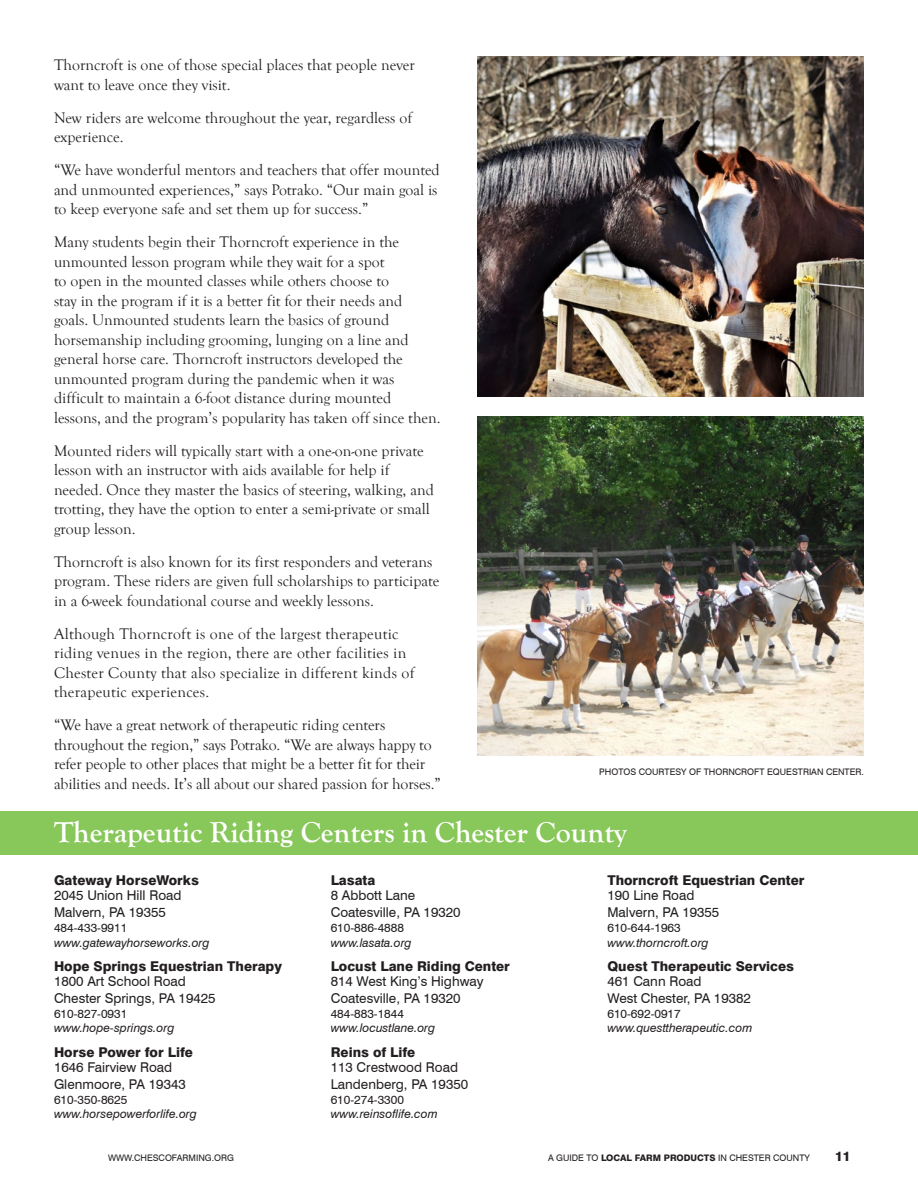
<style>
.page{position:relative;width:918px;height:1188px;background:#fff}
.page>*{position:absolute;margin:0;border:0;box-sizing:border-box;transform-origin:0 0}
.t1{font:700 30px "Goudy Old Style T";color:#fff}
.pc-Body_text{font:15.75px/19.5px "Goudy Old Style T";color:#231f20}
.D-_List-_address__ho{font:13.5px "Swiss 721 BT";color:#231f20}
.D-_Listing_vendor_na{font:800 13.5px "Swiss 721 BT";color:#231f20}
.D-_listing_web_etc{font:italic 12px "Swiss 721 BT";color:#231f20}
.D-_listing_phone{font:12px "Swiss 721 BT";color:#231f20}
.D-footer{font:9px "Swiss 721 BT";color:#231f20}
.s1{font-weight:800}
</style>
<div class="page">
<div style="left:0;top:811px;width:918px;height:44px;background:#88c75a"></div>
<img style="left:477px;top:416px;width:387px;height:340px">
<img style="left:477px;top:56px;width:387px;height:340px">
<p class="pc-Body_text" style="left:54px;top:56px;width:362px">Thorncroft is one of those special places that people never want to leave once they visit.</p>
<p class="pc-Body_text" style="left:54px;top:108px;width:359px">New riders are welcome throughout the year, regardless of experience.</p>
<p class="pc-Body_text" style="left:54px;top:161px;width:387px">“We have wonderful mentors and teachers that offer mounted and unmounted experiences,” says Potrako. “Our main goal is to keep everyone safe and set them up for success.”</p>
<p class="pc-Body_text" style="left:54px;top:233px;width:388px">Many students begin their Thorncroft experience in the unmounted lesson program while they wait for a spot<br>to open in the mounted classes while others choose to<br>stay in the program if it is a better fit for their needs and goals. Unmounted students learn the basics of ground horsemanship including grooming, lunging on a line and general horse care. Thorncroft instructors developed the unmounted program during the pandemic when it was difficult to maintain a 6-foot distance during mounted lessons, and the program’s popularity has taken off since then.</p>
<p class="pc-Body_text" style="left:54px;top:441px;width:381px">Mounted riders will typically start with a one-on-one private lesson with an instructor with aids available for help if needed. Once they master the basics of steering, walking, and trotting, they have the option to enter a semi-private or small group lesson.</p>
<p class="pc-Body_text" style="left:54px;top:552px;width:387px">Thorncroft is also known for its first responders and veterans program. These riders are given full scholarships to participate in a 6-week foundational course and weekly lessons.</p>
<p class="pc-Body_text" style="left:54px;top:624px;width:362px">Although Thorncroft is one of the largest therapeutic riding venues in the region, there are other facilities in Chester County that also specialize in different kinds of therapeutic experiences.</p>
<p class="pc-Body_text" style="left:54px;top:716px;width:388px">“We have a great network of therapeutic riding centers throughout the region,” says Potrako. “We are always happy to refer people to other places that might be a better fit for their abilities and needs. It’s all about our shared passion for horses.”</p>
<p class="t1" style="left:54px;top:815px;width:574px">Therapeutic Riding Centers in Chester County</p>
<p class="D-_Listing_vendor_na" style="left:54px;top:872px;width:147px">Gateway HorseWorks</p>
<p class="D-_List-_address__ho" style="left:54px;top:887px;width:129px">2045 Union Hill Road</p>
<p class="D-_List-_address__ho" style="left:54px;top:904px;width:113px">Malvern, PA 19355</p>
<p class="D-_listing_phone" style="left:54px;top:921px;width:75px">484-433-9911</p>
<p class="D-_listing_web_etc" style="left:54px;top:935px;width:157px">www.gatewayhorseworks.org</p>
<p class="D-_Listing_vendor_na" style="left:54px;top:958px;width:229px">Hope Springs Equestrian Therapy</p>
<p class="D-_List-_address__ho" style="left:54px;top:973px;width:134px">1800 Art School Road</p>
<p class="D-_List-_address__ho" style="left:54px;top:990px;width:163px">Chester Springs, PA 19425</p>
<p class="D-_listing_phone" style="left:54px;top:1006px;width:75px">610-827-0931</p>
<p class="D-_listing_web_etc" style="left:54px;top:1021px;width:122px">www.hope-springs.org</p>
<p class="D-_Listing_vendor_na" style="left:54px;top:1044px;width:140px">Horse Power for Life</p>
<p class="D-_List-_address__ho" style="left:54px;top:1059px;width:120px">1646 Fairview Road</p>
<p class="D-_List-_address__ho" style="left:54px;top:1076px;width:133px">Glenmoore, PA 19343</p>
<p class="D-_listing_phone" style="left:54px;top:1092px;width:75px">610-350-8625</p>
<p class="D-_listing_web_etc" style="left:54px;top:1107px;width:144px">www.horsepowerforlife.org</p>
<p class="D-footer" style="left:599px;top:766px;width:266px">PHOTOS COURTESY OF THORNCROFT EQUESTRIAN CENTER.</p>
<p class="D-_Listing_vendor_na" style="left:607px;top:872px;width:199px">Thorncroft Equestrian Center</p>
<p class="D-_List-_address__ho" style="left:607px;top:887px;width:89px">190 Line Road</p>
<p class="D-_List-_address__ho" style="left:607px;top:904px;width:113px">Malvern, PA 19355</p>
<p class="D-_listing_phone" style="left:607px;top:921px;width:75px">610-644-1963</p>
<p class="D-_listing_web_etc" style="left:607px;top:935px;width:103px">www.thorncroft.org</p>
<p class="D-_Listing_vendor_na" style="left:607px;top:958px;width:188px">Quest Therapeutic Services</p>
<p class="D-_List-_address__ho" style="left:607px;top:973px;width:96px">461 Cann Road</p>
<p class="D-_List-_address__ho" style="left:607px;top:990px;width:145px">West Chester, PA 19382</p>
<p class="D-_listing_phone" style="left:607px;top:1006px;width:75px">610-692-0917</p>
<p class="D-_listing_web_etc" style="left:607px;top:1021px;width:146px">www.questtherapeutic.com</p>
<p class="D-_Listing_vendor_na" style="left:331px;top:872px;width:46px">Lasata</p>
<p class="D-_List-_address__ho" style="left:331px;top:887px;width:86px">8 Abbott Lane</p>
<p class="D-_List-_address__ho" style="left:331px;top:904px;width:131px">Coatesville, PA 19320</p>
<p class="D-_listing_phone" style="left:331px;top:921px;width:75px">610-886-4888</p>
<p class="D-_listing_web_etc" style="left:331px;top:935px;width:82px">www.lasata.org</p>
<p class="D-_Listing_vendor_na" style="left:331px;top:958px;width:181px">Locust Lane Riding Center</p>
<p class="D-_List-_address__ho" style="left:331px;top:973px;width:154px">814 West King’s Highway</p>
<p class="D-_List-_address__ho" style="left:331px;top:990px;width:131px">Coatesville, PA 19320</p>
<p class="D-_listing_phone" style="left:331px;top:1006px;width:75px">484-883-1844</p>
<p class="D-_listing_web_etc" style="left:331px;top:1021px;width:106px">www.locustlane.org</p>
<p class="D-_Listing_vendor_na" style="left:331px;top:1044px;width:86px">Reins of Life</p>
<p class="D-_List-_address__ho" style="left:331px;top:1059px;width:129px">113 Crestwood Road</p>
<p class="D-_List-_address__ho" style="left:331px;top:1076px;width:139px">Landenberg, PA 19350</p>
<p class="D-_listing_phone" style="left:331px;top:1092px;width:75px">610-274-3300</p>
<p class="D-_listing_web_etc" style="left:331px;top:1107px;width:109px">www.reinsoflife.com</p>
<p class="D-footer" style="left:108px;top:1152px;width:128px">WWW.CHESCOFARMING.ORG</p>
<p class="D-footer" style="left:548px;top:1152px;width:263px">A GUIDE TO <span class="s1">LOCAL FARM PRODUCTS</span> IN CHESTER COUNTY</p>
<p class="D-_Listing_vendor_na" style="left:835px;top:1148px;width:17px">11</p>
</div>
